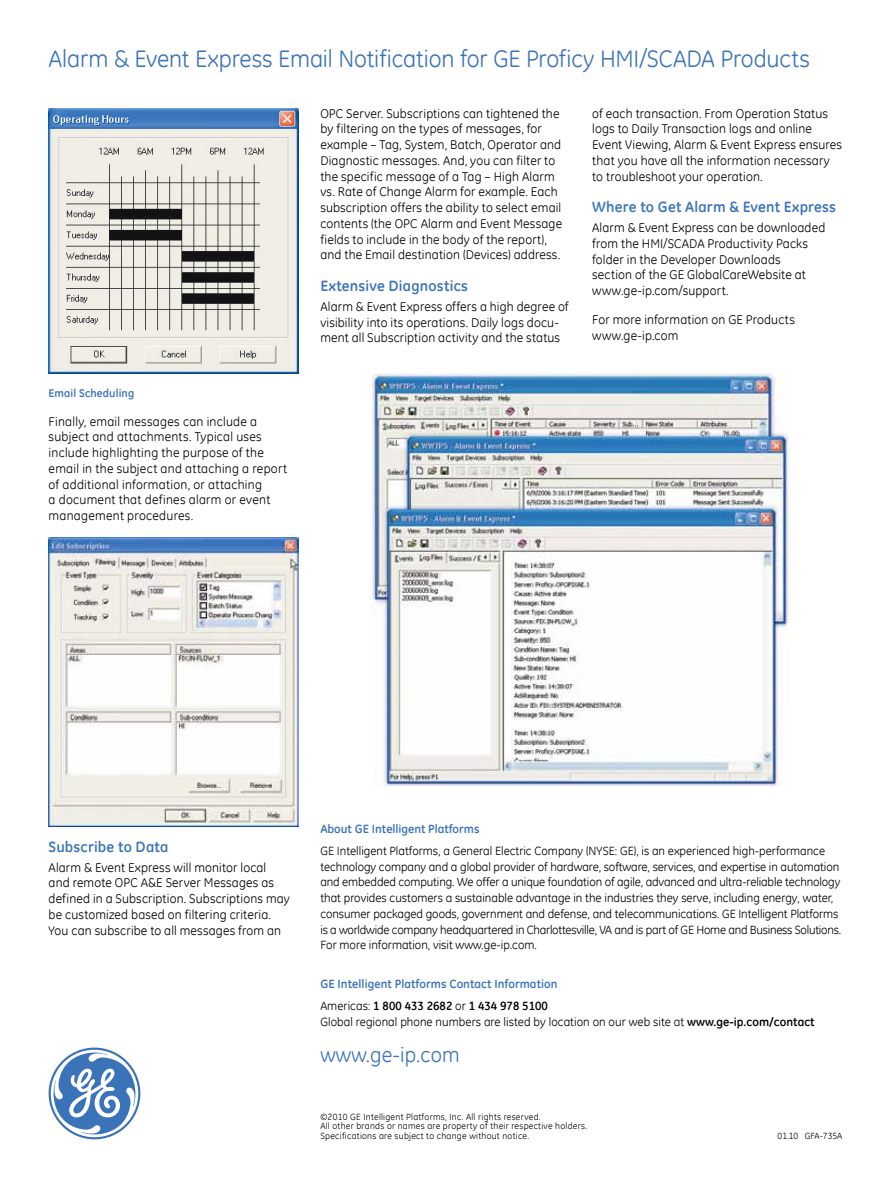
<style>
.page{position:relative;width:891px;height:1188px;background:#fff}
.page>*{position:absolute;margin:0;border:0;box-sizing:border-box;transform-origin:0 0}
.t1{font:24px "GE Inspira";letter-spacing:-.005em;color:#3c73b9}
.t2{font:21px "GE Inspira";letter-spacing:.005em;color:#3c73b9}
.t3{font:700 15px "GE Inspira";letter-spacing:.015em;color:#3c73b9}
.t4{font:12.75px/15.8px "GE Inspira";letter-spacing:.015em;color:#000}
.t5{font:12px/15.8px "GE Inspira";letter-spacing:-.005em;color:#000}
.t6{font:700 12px/22.5px "GE Inspira";letter-spacing:.005em;color:#3c73b9}
.t7{font:700 11.25px "GE Inspira";letter-spacing:.01em;color:#3c73b9}
.t8{font:9px/9.8px "GE Inspira";letter-spacing:.03em;color:#000}
.t9{font:9px "GE Inspira";color:#000}
.s1{font-weight:400;color:#000}
.s2{color:#000}
.s3{font-weight:700}
</style>
<div class="page">
<svg style="left:49px;top:1048px;width:91px;height:91px"></svg>
<img style="left:373px;top:374px;width:416px;height:412px">
<img style="left:49px;top:108px;width:250px;height:266px">
<img style="left:49px;top:537px;width:250px;height:289px">
<h1 class="t1" style="left:49px;top:43px;width:763px">Alarm &amp; Event Express Email Notification for GE Proficy HMI/SCADA Products</h1>
<p class="t7" style="left:49px;top:386px;width:87px">Email Scheduling</p>
<p class="t4" style="left:49px;top:413px;width:240px">Finally, email messages can include a subject and attachments. Typical uses include highlighting the purpose of the email in the subject and attaching a report of additional information, or attaching<br>a document that defines alarm or event management procedures.</p>
<p class="t4" style="left:320px;top:105px;width:243px">OPC Server. Subscriptions can tightened the by filtering on the types of messages, for example – Tag, System, Batch, Operator and Diagnostic messages. And, you can filter to the specific message of a Tag – High Alarm vs. Rate of Change Alarm for example. Each subscription offers the ability to select email contents (the OPC Alarm and Event Message fields to include in the body of the report), and the Email destination (Devices) address.</p>
<p class="t3" style="left:320px;top:276px;width:149px">Extensive Diagnostics</p>
<p class="t4" style="left:320px;top:298px;width:250px">Alarm &amp; Event Express offers a high degree of visibility into its operations. Daily logs docu&shy;ment all Subscription activity and the status</p>
<p class="t4" style="left:592px;top:105px;width:251px">of each transaction. From Operation Status logs to Daily Transaction logs and online Event Viewing, Alarm &amp; Event Express ensures that you have all the information necessary to troubleshoot your operation.</p>
<p class="t3" style="left:592px;top:197px;width:245px">Where to Get Alarm &amp; Event Express</p>
<p class="t4" style="left:592px;top:220px;width:235px">Alarm &amp; Event Express can be downloaded from the HMI/SCADA Productivity Packs folder in the Developer Downloads<br>section of the GE GlobalCareWebsite at www.ge-ip.com/support.</p>
<p class="t4" style="left:592px;top:312px;width:204px">For more information on GE Products www.ge-ip.com</p>
<p class="t3" style="left:49px;top:837px;width:121px">Subscribe to Data</p>
<p class="t4" style="left:49px;top:859px;width:243px">Alarm &amp; Event Express will monitor local and remote OPC A&amp;E Server Messages as defined in a Subscription. Subscriptions may be customized based on filtering criteria.<br>You can subscribe to all messages from an</p>
<p class="t6" style="left:320px;top:817px;width:161px">About GE Intelligent Platforms</p>
<p class="t5" style="left:320px;top:843px;width:522px">GE Intelligent Platforms, a General Electric Company (NYSE: GE), is an experienced high-performance technology company and a global provider of hardware, software, services, and expertise in automation and embedded computing. We offer a unique foundation of agile, advanced and ultra-reliable technology that provides customers a sustainable advantage in the industries they serve, including energy, water, consumer packaged goods, government and defense, and telecommunications. GE Intelligent Platforms is a worldwide company headquartered in Charlottesville, VA and is part of GE Home and Business Solutions.<br>For more information, visit www.ge-ip.com.</p>
<p class="t6" style="left:320px;top:972px;width:239px">GE Intelligent Platforms Contact Information<br><span class="s1">Americas:</span> <span class="s2">1 800 433 2682</span> <span class="s1">or</span> <span class="s2">1 434 978 5100</span></p>
<p class="t5" style="left:320px;top:1014px;width:496px">Global regional phone numbers are listed by location on our web site at <span class="s3">www.ge-ip.com/contact</span></p>
<h2 class="t2" style="left:320px;top:1041px;width:141px">www.ge-ip.com</h2>
<p class="t8" style="left:320px;top:1111px;width:268px">©2010 GE Intelligent Platforms, Inc. All rights reserved.<br>All other brands or names are property of their respective holders.<br>Specifications are subject to change without notice.</p>
<p class="t9" style="left:778px;top:1130px;width:66px">01.10 GFA-735A</p>
</div>
